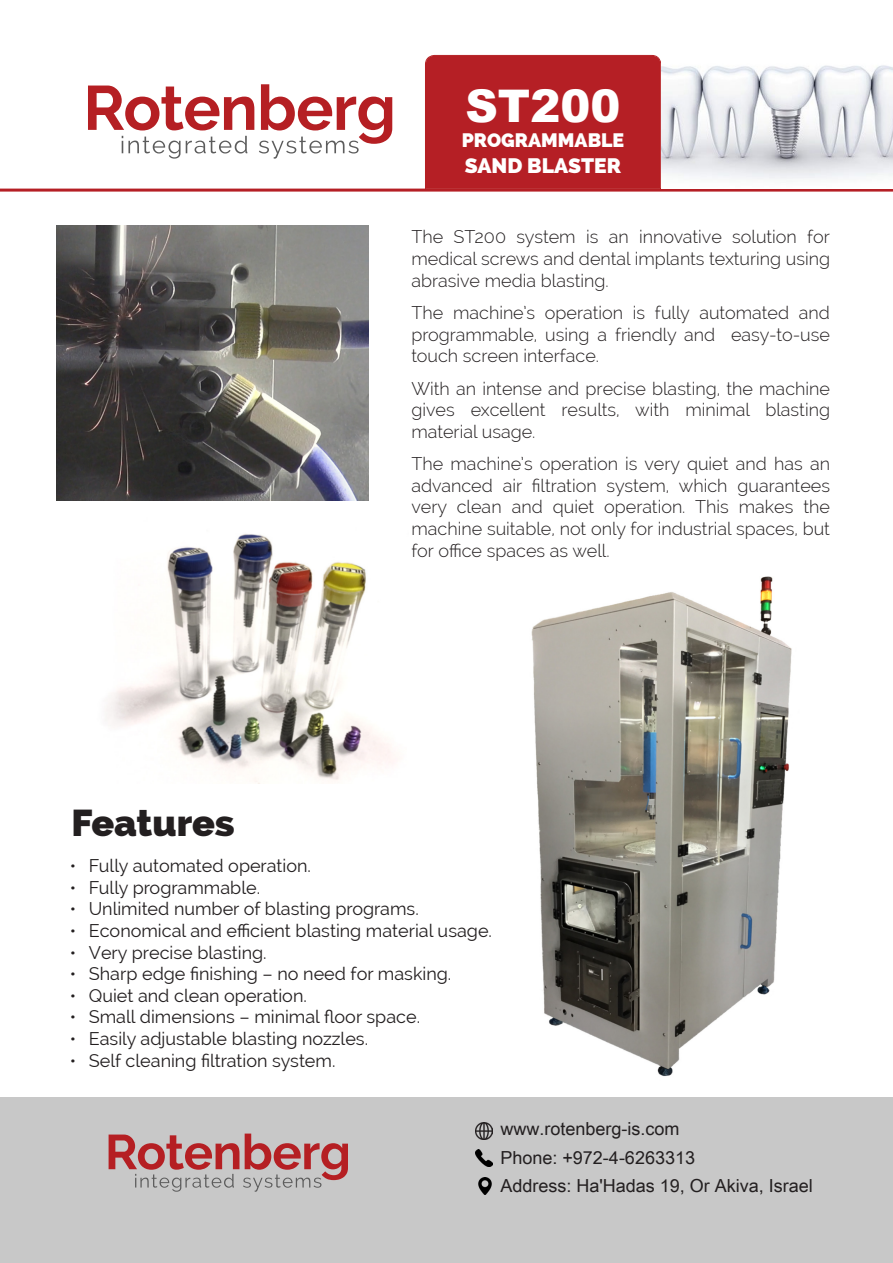
<style>
.page{position:relative;width:893px;height:1263px;background:#fff}
.page>*{position:absolute;margin:0;border:0;box-sizing:border-box;transform-origin:0 0}
.t1{font:900 45px "Arial";color:#fff}
.t2{font:800 37.5px "Raleway";color:#231f20}
.t3{font:800 21px "Raleway";color:#fff}
.t4{font:800 19.5px "Raleway";color:#fff}
.t5{font:300 18px/21.6px "Raleway";color:#231f20}
.t6{font:18px "Raleway";color:#231f20}
.t7{font:18px "Arial Unicode MS";color:#231f20}
</style>
<div class="page">
<img style="left:531px;top:576px;width:261px;height:501px">
<hr style="left:0;top:189px;width:893px;height:3px;background:#b51f25">
<div style="left:0;top:1097px;width:893px;height:166px;background:#c8c8c8"></div>
<img style="left:105px;top:534px;width:289px;height:249px">
<img style="left:57px;top:225px;width:312px;height:276px">
<svg style="left:88px;top:84px;width:304px;height:75px"></svg>
<div style="left:425px;top:55px;width:236px;height:134px;background:#b51f25"></div>
<img style="left:476px;top:1149px;width:17px;height:17px">
<img style="left:476px;top:1122px;width:17px;height:17px">
<img style="left:478px;top:1177px;width:14px;height:17px">
<svg style="left:109px;top:1133px;width:239px;height:59px"></svg>
<img style="left:662px;top:65px;width:231px;height:114px">
<p class="t1" style="left:465px;top:73px;width:157px">ST200</p>
<p class="t4" style="left:462px;top:129px;width:164px">PROGRAMMABLE</p>
<p class="t3" style="left:465px;top:153px;width:158px">SAND BLASTER</p>
<p class="t5" style="left:807px;top:226px;width:24px">for</p>
<p class="t5" style="left:411px;top:226px;width:420px">The<br>medical screws and dental implants texturing using abrasive media blasting.</p>
<p class="t5" style="left:799px;top:302px;width:33px">and</p>
<p class="t5" style="left:586px;top:226px;width:14px">is</p>
<p class="t5" style="left:639px;top:226px;width:84px">innovative</p>
<p class="t5" style="left:732px;top:226px;width:66px">solution</p>
<p class="t5" style="left:454px;top:226px;width:54px">ST200</p>
<p class="t5" style="left:516px;top:226px;width:61px">system</p>
<p class="t5" style="left:609px;top:226px;width:22px">an</p>
<p class="t5" style="left:655px;top:302px;width:37px">fully</p>
<p class="t5" style="left:411px;top:302px;width:33px">The</p>
<p class="t5" style="left:453px;top:302px;width:84px">machines’</p>
<p class="t5" style="left:545px;top:302px;width:80px">operation</p>
<p class="t5" style="left:633px;top:302px;width:14px">is</p>
<p class="t5" style="left:699px;top:302px;width:91px">automated</p>
<p class="t5" style="left:411px;top:323px;width:305px">programmable, using a friendly and touch screen interface.</p>
<p class="t5" style="left:411px;top:377px;width:420px;text-align:right">With an intense and precise blasting, the machine blasting</p>
<p class="t5" style="left:731px;top:323px;width:100px">easy-to-use</p>
<p class="t5" style="left:411px;top:399px;width:126px">gives<br>material usage.</p>
<p class="t5" style="left:411px;top:453px;width:420px;text-align:right">The machines’ operation is very quiet and has an guarantees</p>
<p class="t5" style="left:471px;top:399px;width:76px">excellent</p>
<p class="t5" style="left:561px;top:399px;width:60px">results,</p>
<p class="t5" style="left:635px;top:399px;width:36px">with</p>
<p class="t5" style="left:685px;top:399px;width:66px">minimal</p>
<p class="t5" style="left:532px;top:474px;width:66px">filtration</p>
<p class="t5" style="left:411px;top:474px;width:83px">advanced</p>
<p class="t5" style="left:503px;top:474px;width:21px">air</p>
<p class="t5" style="left:679px;top:474px;width:50px">which</p>
<p class="t5" style="left:607px;top:474px;width:64px">system,</p>
<p class="t2" style="left:71px;top:801px;width:165px">Features</p>
<p class="t6" style="left:70px;top:855px;width:8px">•</p>
<p class="t6" style="left:70px;top:877px;width:8px">•</p>
<p class="t6" style="left:89px;top:855px;width:224px">Fully automated operation.</p>
<p class="t6" style="left:89px;top:877px;width:173px">Fully programmable.</p>
<p class="t5" style="left:457px;top:496px;width:46px">clean</p>
<p class="t5" style="left:512px;top:496px;width:33px">and</p>
<p class="t5" style="left:553px;top:496px;width:43px">quiet</p>
<p class="t5" style="left:604px;top:496px;width:83px">operation.</p>
<p class="t5" style="left:695px;top:496px;width:35px">This</p>
<p class="t5" style="left:739px;top:496px;width:56px">makes</p>
<p class="t5" style="left:803px;top:496px;width:28px">the</p>
<p class="t5" style="left:411px;top:496px;width:420px">very<br>machine suitable, not only for industrial spaces, but for office spaces as well.</p>
<p class="t6" style="left:70px;top:898px;width:8px">•</p>
<p class="t6" style="left:89px;top:898px;width:331px">Unlimited number of blasting programs.</p>
<p class="t6" style="left:70px;top:920px;width:8px">•</p>
<p class="t6" style="left:89px;top:920px;width:405px">Economical and efficient blasting material usage.</p>
<p class="t6" style="left:70px;top:942px;width:8px">•</p>
<p class="t6" style="left:89px;top:942px;width:179px">Very precise blasting.</p>
<p class="t6" style="left:70px;top:963px;width:8px">•</p>
<p class="t6" style="left:89px;top:963px;width:364px">Sharp edge finishing – no need for masking.</p>
<p class="t6" style="left:70px;top:985px;width:8px">•</p>
<p class="t6" style="left:89px;top:985px;width:220px">Quiet and clean operation.</p>
<p class="t6" style="left:70px;top:1006px;width:8px">•</p>
<p class="t6" style="left:89px;top:1006px;width:333px">Small dimensions – minimal floor space.</p>
<p class="t6" style="left:70px;top:1028px;width:8px">•</p>
<p class="t6" style="left:89px;top:1028px;width:281px">Easily adjustable blasting nozzles.</p>
<p class="t6" style="left:70px;top:1050px;width:8px">•</p>
<p class="t6" style="left:89px;top:1050px;width:248px">Self cleaning filtration system.</p>
<p class="t7" style="left:500px;top:1116px;width:181px">www.rotenberg i s- .com</p>
<p class="t7" style="left:500px;top:1144px;width:196px">Phone: +972-4-6263313</p>
<p class="t7" style="left:500px;top:1173px;width:314px">Address: Ha'Hadas 19, Or Akiva, Israel</p>
</div>
